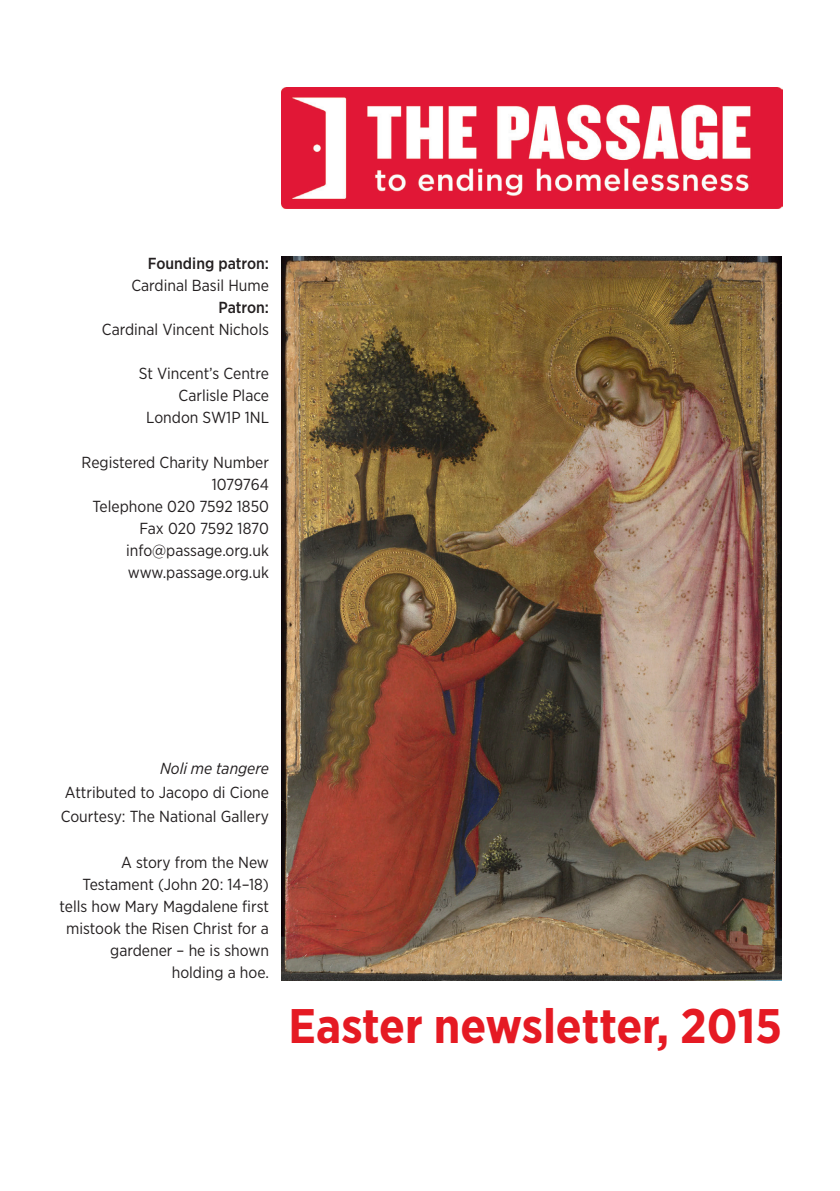
<style>
.page{position:relative;width:840px;height:1191px;background:#fff}
.page>*{position:absolute;margin:0;border:0;box-sizing:border-box;transform-origin:0 0}
.t1{font:700 48.4px "Gotham Narrow";color:#e51a23}
.t2{font:16px/22px "Gotham Narrow";color:#231f20;text-align:right}
.t3{font:500 16px "Gotham Narrow";color:#231f20}
.t4{font:italic 16px "Gotham Narrow";color:#231f20}
</style>
<div class="page">
<img style="left:281px;top:87px;width:500px;height:122px">
<img style="left:281px;top:256px;width:500px;height:724px">
<p class="t3" style="left:148px;top:254px;width:123px">Founding patron:</p>
<p class="t2" style="left:131px;top:274px;width:139px">Cardinal Basil Hume</p>
<p class="t3" style="left:218px;top:298px;width:52px">Patron:</p>
<p class="t2" style="left:102px;top:318px;width:168px">Cardinal Vincent Nichols</p>
<p class="t2" style="left:139px;top:362px;width:132px">St Vincent’s Centre</p>
<p class="t2" style="left:178px;top:384px;width:92px">Carlisle Place</p>
<p class="t2" style="left:146px;top:406px;width:124px">London SW1P 1NL</p>
<p class="t2" style="left:82px;top:450px;width:189px">Registered Charity Number</p>
<p class="t2" style="left:211px;top:472px;width:59px">1079764</p>
<p class="t2" style="left:92px;top:494px;width:178px">Telephone 020 7592 1850</p>
<p class="t2" style="left:139px;top:516px;width:131px">Fax 020 7592 1870</p>
<p class="t2" style="left:126px;top:538px;width:144px">info@passage.org.uk</p>
<p class="t2" style="left:128px;top:560px;width:142px">www.passage.org.uk</p>
<p class="t4" style="left:160px;top:758px;width:110px">Noli me tangere</p>
<p class="t2" style="left:65px;top:781px;width:205px">Attributed to Jacopo di Cione</p>
<p class="t2" style="left:61px;top:805px;width:210px">Courtesy: The National Gallery</p>
<p class="t2" style="left:60px;top:851px;width:211px">A story from the New<br>Testament (John 20: 14–18) tells how Mary Magdalene first mistook the Risen Christ for a gardener – he is shown holding a hoe.</p>
<p class="t1" style="left:288px;top:995px;width:494px">Easter newsletter, 2015</p>
</div>
